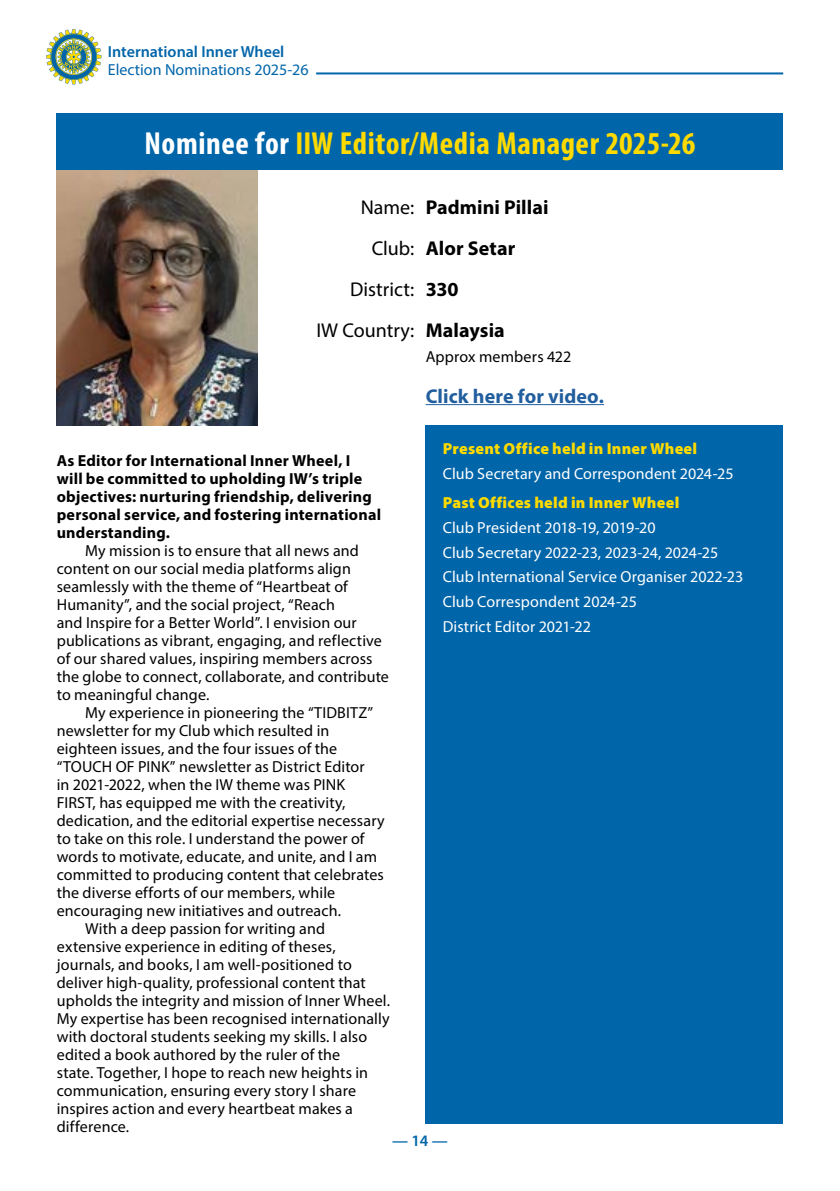
<style>
.page{position:relative;width:840px;height:1191px;background:#fff}
.page>*{position:absolute;margin:0;border:0;box-sizing:border-box;transform-origin:0 0}
.t1{font:700 condensed 32px "Myriad Pro";letter-spacing:.02em;color:#feda00}
.t2{font:700 20px/41px "Myriad Pro";letter-spacing:.005em;color:#000}
.t3{font:20px/41px "Myriad Pro";color:#000;text-align:right}
.t4{font:700 20px "Myriad Pro";letter-spacing:.005em;color:#215e9e}
.t5{font:16px/18px "Myriad Pro";letter-spacing:.01em;color:#000}
.t6{font:16px/24.6px "Myriad Pro";letter-spacing:.005em;color:#fff}
.t7{font:700 16px/18px "Myriad Pro";letter-spacing:.015em;color:#000}
.t8{font:900 16px "Myriad Pro";letter-spacing:.015em;color:#feda00}
.t9{font:600 16px "Myriad Pro";color:#0065a9}
.t10{font:16px "Myriad Pro";color:#0065a9}
.s1{color:#fff}
</style>
<div class="page">
<svg style="left:46px;top:29px;width:56px;height:56px"></svg>
<hr style="left:316px;top:72px;width:466px;height:2px;background:#0065a9">
<div style="left:57px;top:113px;width:725px;height:57px;background:#0065a9"></div>
<div style="left:425px;top:425px;width:357px;height:698px;background:#0065a9"></div>
<hr style="left:425px;top:404px;width:178px;height:1px;background:#215e9e">
<img style="left:57px;top:170px;width:200px;height:255px">
<p class="t9" style="left:108px;top:42px;width:178px">International Inner Wheel</p>
<p class="t10" style="left:108px;top:60px;width:202px">Election Nominations 2025-26</p>
<h1 class="t1" style="left:144px;top:123px;width:552px"><span class="s1">Nominee for</span> IIW Editor/Media Manager 2025-26</h1>
<p class="t3" style="left:316px;top:186px;width:99px">Name:<br>Club:<br>District:<br>IW Country:</p>
<p class="t2" style="left:425px;top:186px;width:124px">Padmini Pillai<br>Alor Setar<br>330<br>Malaysia</p>
<p class="t5" style="left:425px;top:347px;width:147px">Approx members 422</p>
<p class="t4" style="left:425px;top:383px;width:180px">Click here for video.</p>
<p class="t7" style="left:57px;top:451px;width:325px">As Editor for International Inner Wheel, I<br>will be committed to upholding IW’s triple objectives: nurturing friendship, delivering personal service, and fostering international understanding.</p>
<p class="t5" style="left:57px;top:541px;width:333px;text-indent:28px">My mission is to ensure that all news and content on our social media platforms align seamlessly with the theme of “Heartbeat of Humanity”, and the social project, “Reach<br>and Inspire for a Better World”. I envision our publications as vibrant, engaging, and reflective of our shared values, inspiring members across the globe to connect, collaborate, and contribute to meaningful change.</p>
<p class="t5" style="left:85px;top:703px;width:289px">My experience in pioneering the “TIDBITZ”</p>
<p class="t5" style="left:57px;top:721px;width:274px">newsletter for my Club which resulted in</p>
<p class="t5" style="left:57px;top:739px;width:282px">eighteen issues, and the four issues of the</p>
<p class="t5" style="left:57px;top:757px;width:309px">“TOUCH OF PINK” newsletter as District Editor</p>
<p class="t5" style="left:57px;top:775px;width:290px">in 2021-2022, when the IW theme was PINK</p>
<p class="t5" style="left:57px;top:793px;width:290px">FIRST, has equipped me with the creativity,</p>
<p class="t5" style="left:57px;top:811px;width:329px">dedication, and the editorial expertise necessary</p>
<p class="t5" style="left:57px;top:829px;width:309px">to take on this role. I understand the power of</p>
<p class="t5" style="left:57px;top:847px;width:322px">words to motivate, educate, and unite, and I am</p>
<p class="t5" style="left:57px;top:865px;width:328px">committed to producing content that celebrates</p>
<p class="t5" style="left:57px;top:883px;width:280px">the diverse efforts of our members, while</p>
<p class="t5" style="left:57px;top:901px;width:286px">encouraging new initiatives and outreach.</p>
<p class="t5" style="left:85px;top:919px;width:241px">With a deep passion for writing and</p>
<p class="t5" style="left:57px;top:937px;width:280px">extensive experience in editing of theses,</p>
<p class="t5" style="left:57px;top:955px;width:296px">journals, and books, I am well-positioned to</p>
<p class="t5" style="left:57px;top:973px;width:310px">deliver high-quality, professional content that</p>
<p class="t5" style="left:57px;top:991px;width:335px">upholds the integrity and mission of Inner Wheel.</p>
<p class="t5" style="left:57px;top:1009px;width:334px">My expertise has been recognised internationally</p>
<p class="t5" style="left:57px;top:1027px;width:312px">with doctoral students seeking my skills. I also</p>
<p class="t5" style="left:57px;top:1045px;width:285px">edited a book authored by the ruler of the</p>
<p class="t5" style="left:57px;top:1063px;width:313px">state. Together, I hope to reach new heights in</p>
<p class="t5" style="left:57px;top:1081px;width:300px">communication, ensuring every story I share</p>
<p class="t5" style="left:57px;top:1099px;width:297px">inspires action and every heartbeat makes a</p>
<p class="t5" style="left:57px;top:1117px;width:74px">difference.</p>
<p class="t8" style="left:442px;top:438px;width:256px">Present Office held in Inner Wheel</p>
<p class="t6" style="left:442px;top:461px;width:292px">Club Secretary and Correspondent 2024-25</p>
<p class="t8" style="left:442px;top:492px;width:238px">Past Offices held in Inner Wheel</p>
<p class="t6" style="left:442px;top:515px;width:302px">Club President 2018-19, 2019-20<br>Club Secretary 2022-23, 2023-24, 2024-25<br>Club International Service Organiser 2022-23<br>Club Correspondent 2024-25<br>District Editor 2021-22</p>
<p class="t9" style="left:392px;top:1130px;width:57px">— 14 —</p>
</div>
